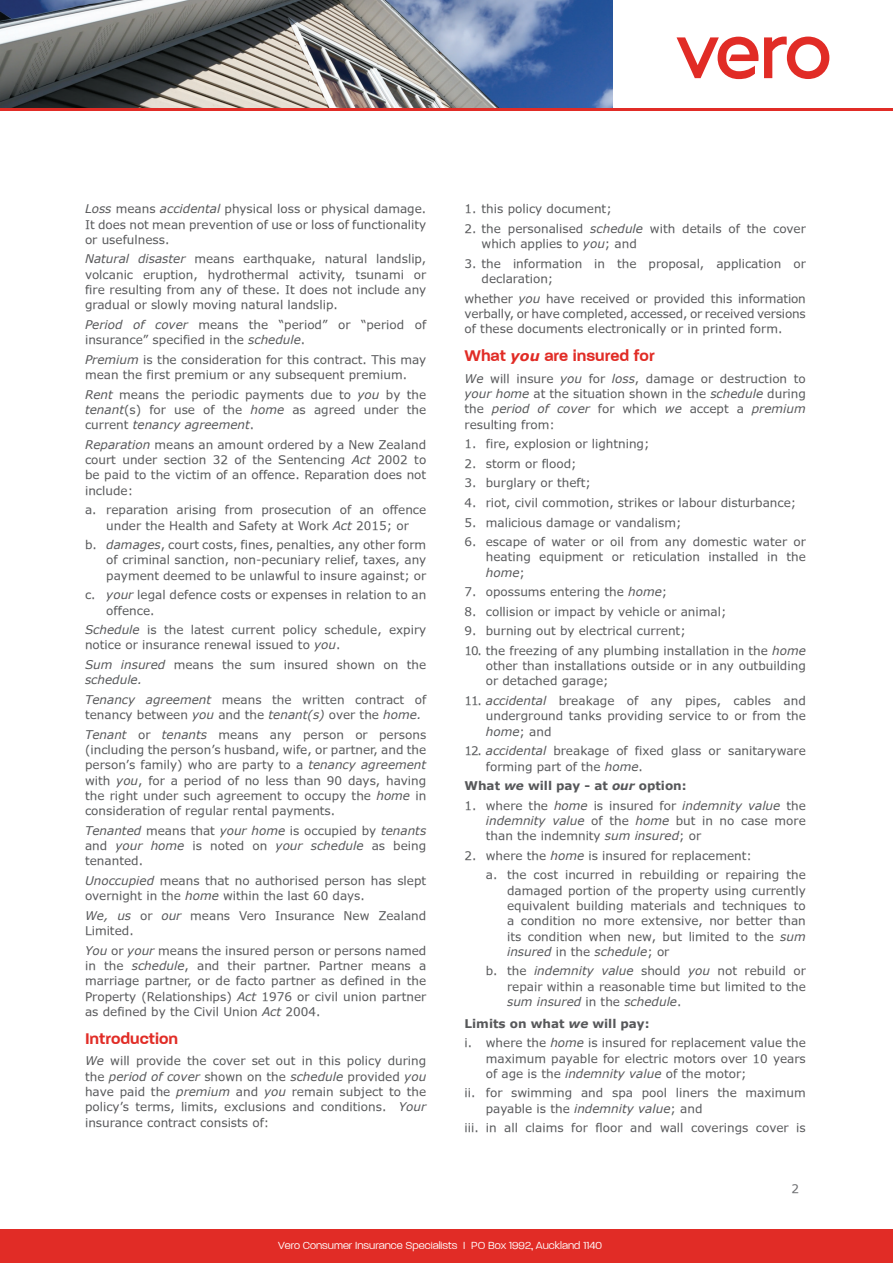
<style>
.page{position:relative;width:893px;height:1263px;background:#fff}
.page>*{position:absolute;margin:0;border:0;box-sizing:border-box;transform-origin:0 0}
.headings{font:600 18px "V Paralucent";color:#e12c26}
.Paragraph_Style1{font:12px/15.3px "Verdana Digiscream Normal";color:#57585a;text-align:justify}
.Paragraph_Style2{font:12px/15.3px "Verdana Digiscream Normal";color:#57585a;text-align:justify}
.t1{font:300 12px "V Paralucent";color:#fff}
.Paragraph_Style1-2{font:700 12px "Verdana";color:#57585a}
.Grey_sub_heading{font:700 12px "Verdana";color:#57585a}
.t2{font:12px "Verdana Digiscream Normal";color:#6c6d70}
.s1{font-family:"Verdana";font-style:italic}
.s2{font-family:"Verdana";font-weight:700;font-style:italic;font-size:14.25px}
.s3{font-style:italic}
</style>
<div class="page">
<img style="left:0;top:0;width:612px;height:108px">
<div style="left:0;top:1229px;width:893px;height:34px;background:#e12c26"></div>
<hr style="left:0;top:108px;width:893px;height:3px;background:#e12c26">
<svg style="left:676px;top:37px;width:82px;height:42px"></svg>
<svg style="left:764px;top:37px;width:65px;height:42px"></svg>
<p class="Paragraph_Style1" style="left:85px;top:201px;width:343px"><span class="s1">Loss</span> means <span class="s1">accidental</span> physical loss or physical damage.<br>It does not mean prevention of use or loss of functionality or usefulness.</p>
<p class="Paragraph_Style1" style="left:85px;top:251px;width:343px"><span class="s1">Natural disaster</span> means earthquake, natural landslip, volcanic eruption, hydrothermal activity, tsunami or fire resulting from any of these. It does not include any gradual or slowly moving natural landslip.</p>
<p class="Paragraph_Style1" style="left:85px;top:316px;width:343px"><span class="s1">Period of cover</span> means the “period” or “period of insurance” specified in the <span class="s1">schedule</span>.</p>
<p class="Paragraph_Style1" style="left:85px;top:351px;width:343px"><span class="s1">Premium</span> is the consideration for this contract. This may mean the first premium or any subsequent premium.</p>
<p class="Paragraph_Style1" style="left:85px;top:386px;width:343px"><span class="s1">Rent</span> means the periodic payments due to <span class="s1">you</span> by the <span class="s1">tenant</span>(s) for use of the <span class="s1">home</span> as agreed under the current <span class="s1">tenancy agreement</span>.</p>
<p class="Paragraph_Style1" style="left:85px;top:436px;width:343px"><span class="s1">Reparation</span> means an amount ordered by a New Zealand court under section 32 of the Sentencing <span class="s1">Act</span> 2002 to be paid to the victim of an offence. Reparation does not include:</p>
<p class="Paragraph_Style1" style="left:85px;top:502px;width:343px;text-align:center">a. reparation arising from prosecution of an offence under the Health and Safety at Work <span class="s1">Act</span> 2015; or</p>
<p class="Paragraph_Style1" style="left:106px;top:536px;width:321px;text-indent:-21px">b. <span class="s1">damages</span>, court costs, fines, penalties, any other form of criminal sanction, non-pecuniary relief, taxes, any payment deemed to be unlawful to insure against; or</p>
<p class="Paragraph_Style1" style="left:106px;top:587px;width:321px;text-indent:-21px">c. <span class="s1">your</span> legal defence costs or expenses in relation to an offence.</p>
<p class="Paragraph_Style1" style="left:85px;top:621px;width:343px"><span class="s1">Schedule</span> is the latest current policy schedule, expiry notice or insurance renewal issued to <span class="s1">you</span>.</p>
<p class="Paragraph_Style1" style="left:85px;top:656px;width:343px"><span class="s1">Sum insured</span> means the sum insured shown on the <span class="s1">schedule.</span></p>
<p class="Paragraph_Style1" style="left:85px;top:691px;width:343px"><span class="s1">Tenancy agreement</span> means the written contract of tenancy between <span class="s1">you</span> and the <span class="s1">tenant(s)</span> over the <span class="s1">home.</span></p>
<p class="Paragraph_Style1" style="left:85px;top:726px;width:343px"><span class="s1">Tenant</span> or <span class="s1">tenants</span> means any person or persons (including the person’s husband, wife, or partner, and the person’s family) who are party to a <span class="s1">tenancy agreement </span>with <span class="s1">you</span>, for a period of no less than 90 days, having the right under such agreement to occupy the <span class="s1">home</span> in consideration of regular rental payments.</p>
<p class="Paragraph_Style1" style="left:85px;top:822px;width:343px"><span class="s1">Tenanted</span> means that <span class="s1">your home</span> is occupied by <span class="s1">tenants </span>and <span class="s1">your home</span> is noted on <span class="s1">your schedule</span> as being tenanted.</p>
<p class="Paragraph_Style1" style="left:85px;top:872px;width:343px"><span class="s1">Unoccupied</span> means that no authorised person has slept overnight in the <span class="s1">home</span> within the last 60 days.</p>
<p class="Paragraph_Style1" style="left:85px;top:907px;width:343px"><span class="s1">We, us</span> or <span class="s1">our</span> means Vero Insurance New Zealand<br>Limited.</p>
<p class="Paragraph_Style1" style="left:85px;top:942px;width:343px"><span class="s1">You</span> or <span class="s1">your</span> means the insured person or persons named in the <span class="s1">schedule</span>, and their partner. Partner means a marriage partner, or de facto partner as defined in the Property (Relationships) <span class="s1">Act</span> 1976 or civil union partner as defined by the Civil Union <span class="s1">Act</span> 2004.</p>
<p class="headings" style="left:85px;top:1028px;width:94px">Introduction</p>
<p class="Paragraph_Style1" style="left:85px;top:1053px;width:343px"><span class="s1">We</span> will provide the cover set out in this policy during the <span class="s1">period of cover</span> shown on the <span class="s1">schedule</span> provided <span class="s1">you </span>have paid the <span class="s1">premium</span> and <span class="s1">you</span> remain subject to the policy’s terms, limits, exclusions and conditions. <span class="s1">Your </span>insurance contract consists of:</p>
<p class="Paragraph_Style1" style="left:465px;top:201px;width:149px">1. this policy document;</p>
<p class="Paragraph_Style2" style="left:482px;top:220px;width:326px;text-indent:-17px">2. the personalised <span class="s1">schedule</span> with details of the cover which applies to <span class="s1">you</span>; and</p>
<p class="Paragraph_Style1" style="left:482px;top:255px;width:326px;text-indent:-17px">3. the information in the proposal, application or declaration;</p>
<p class="Paragraph_Style1" style="left:465px;top:290px;width:343px">whether <span class="s1">you</span> have received or provided this information verbally, or have completed, accessed, or received versions of these documents electronically or in printed form.</p>
<p class="headings" style="left:465px;top:346px;width:192px">What <span class="s2">you</span> are insured for</p>
<p class="Paragraph_Style1" style="left:465px;top:370px;width:343px"><span class="s1">We</span> will insure <span class="s1">you</span> for <span class="s1">loss</span>, damage or destruction to <span class="s1">your home</span> at the situation shown in the <span class="s1">schedule</span> during the <span class="s1">period of cover</span> for which <span class="s1">we</span> accept a <span class="s1">premium </span>resulting from:</p>
<p class="Paragraph_Style1" style="left:465px;top:436px;width:186px">1. fire, explosion or lightning;</p>
<p class="Paragraph_Style1" style="left:465px;top:455px;width:114px">2. storm or flood;</p>
<p class="Paragraph_Style1" style="left:465px;top:475px;width:128px">3. burglary or theft;</p>
<p class="Paragraph_Style1" style="left:465px;top:494px;width:333px">4. riot, civil commotion, strikes or labour disturbance;</p>
<p class="Paragraph_Style1" style="left:465px;top:514px;width:218px">5. malicious damage or vandalism;</p>
<p class="Paragraph_Style2" style="left:486px;top:533px;width:321px;text-indent:-21px">6. escape of water or oil from any domestic water or heating equipment or reticulation installed in the <span class="s1">home</span>;</p>
<p class="Paragraph_Style1" style="left:465px;top:584px;width:204px">7. opossums entering the <span class="s1">home</span>;</p>
<p class="Paragraph_Style1" style="left:465px;top:603px;width:263px">8. collision or impact by vehicle or animal;</p>
<p class="Paragraph_Style1" style="left:465px;top:623px;width:223px">9. burning out by electrical current;</p>
<p class="Paragraph_Style2" style="left:486px;top:642px;width:321px;text-indent:-21px">10. the freezing of any plumbing installation in the <span class="s1">home </span>other than installations outside or in any outbuilding or detached garage;</p>
<p class="Paragraph_Style2" style="left:486px;top:692px;width:321px;text-indent:-21px">11. <span class="s1">accidental</span> breakage of any pipes, cables and underground tanks providing service to or from the <span class="s1">home</span>; and</p>
<p class="Paragraph_Style1" style="left:486px;top:742px;width:321px;text-indent:-21px">12. <span class="s1">accidental</span> breakage of fixed glass or sanitaryware forming part of the <span class="s1">home</span>.</p>
<p class="Paragraph_Style1-2" style="left:465px;top:778px;width:224px">What <span class="s3">we</span> will pay - at <span class="s3">our</span> option:</p>
<p class="Paragraph_Style2" style="left:486px;top:797px;width:321px;text-indent:-21px">1. where the <span class="s1">home</span> is insured for <span class="s1">indemnity value</span> the <span class="s1">indemnity value</span> of the <span class="s1">home</span> but in no case more than the indemnity <span class="s1">sum insured</span>; or</p>
<p class="Paragraph_Style1" style="left:465px;top:847px;width:289px">2. where the <span class="s1">home</span> is insured for replacement:</p>
<p class="Paragraph_Style2" style="left:507px;top:867px;width:300px;text-indent:-21px">a. the cost incurred in rebuilding or repairing the damaged portion of the property using currently equivalent building materials and techniques to a condition no more extensive, nor better than its condition when new, but limited to the <span class="s1">sum insured</span> in the <span class="s1">schedule</span>; or</p>
<p class="Paragraph_Style2" style="left:507px;top:963px;width:300px;text-indent:-21px">b. the <span class="s1">indemnity value</span> should <span class="s1">you</span> not rebuild or repair within a reasonable time but limited to the <span class="s1">sum insured</span> in the <span class="s1">schedule</span>.</p>
<p class="Grey_sub_heading" style="left:465px;top:1016px;width:187px">Limits on what <span class="s3">we</span> will pay:</p>
<p class="Paragraph_Style2" style="left:486px;top:1034px;width:321px;text-indent:-21px">i. where the <span class="s1">home</span> is insured for replacement value the maximum payable for electric motors over 10 years of age is the <span class="s1">indemnity value</span> of the motor;</p>
<p class="Paragraph_Style1" style="left:486px;top:1085px;width:321px;text-indent:-21px">ii. for swimming and spa pool liners the maximum payable is the <span class="s1">indemnity value</span>; and</p>
<p class="Paragraph_Style2" style="left:465px;top:1119px;width:343px">iii. in all claims for floor and wall coverings cover is</p>
<p class="t2" style="left:791px;top:1180px;width:9px">2</p>
<p class="t1" style="left:278px;top:1239px;width:326px">Vero Consumer Insurance Specialists I PO Box 1992, Auckland 1140</p>
</div>
